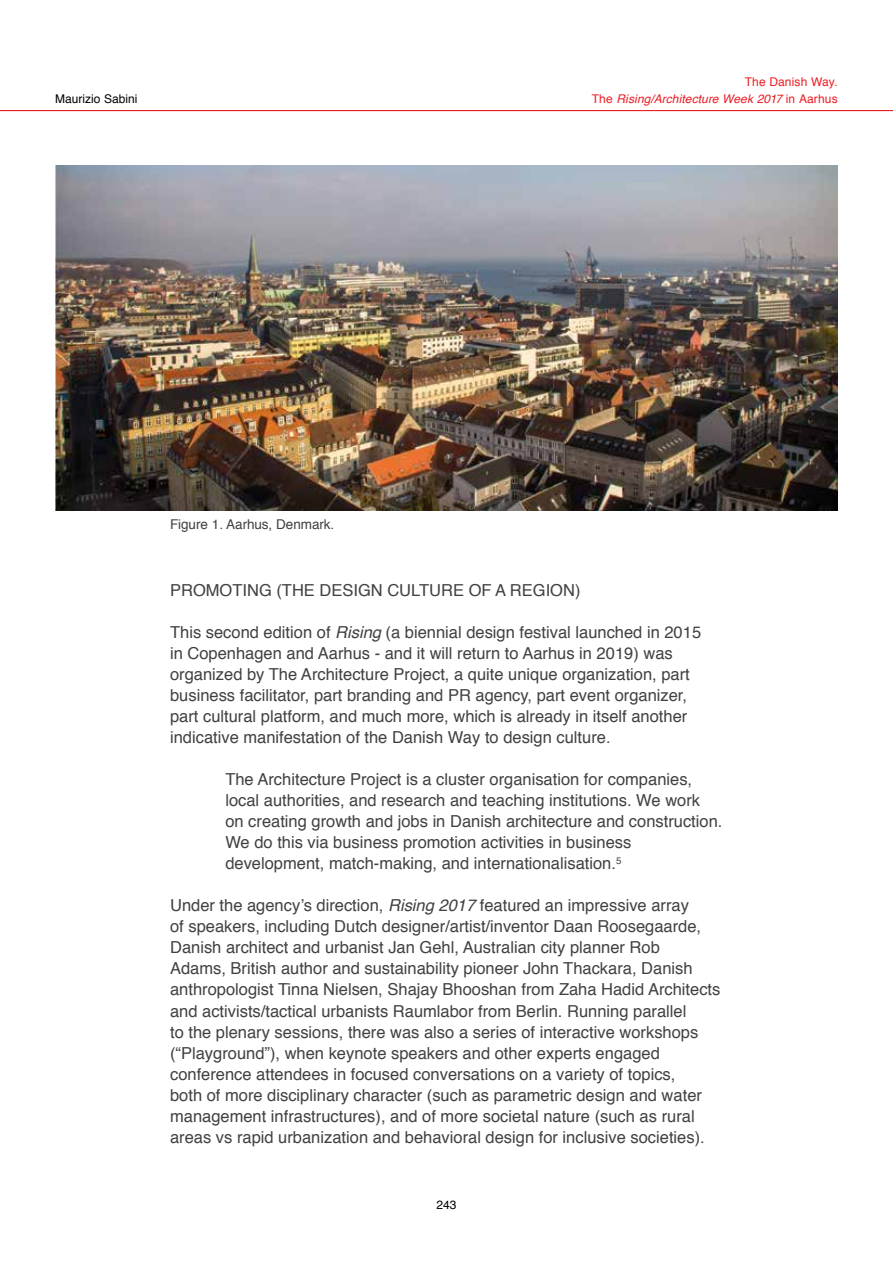
<style>
.page{position:relative;width:893px;height:1263px;background:#fff}
.page>*{position:absolute;margin:0;border:0;box-sizing:border-box;transform-origin:0 0}
.t1{font:16.5px/21px "Helvetica";color:#414042}
.t2{font:13.5px "Helvetica";letter-spacing:-.005em;color:#414042}
.t3{font:italic 12px/17.2px "Helvetica";letter-spacing:.01em;color:#ed1d24;text-align:right}
.t4{font:12px "Helvetica";color:#000}
.s1{font-style:normal}
.s2{font-style:italic}
</style>
<div class="page">
<hr style="left:0;top:110px;width:893px;height:1px;background:#ed1d24">
<img style="left:55px;top:166px;width:783px;height:344px">
<p class="t4" style="left:55px;top:90px;width:84px">Maurizio Sabini</p>
<p class="t3" style="left:592px;top:74px;width:247px"><span class="s1">The Danish Way.<br>The</span> Rising/Architecture Week 2017 <span class="s1">in Aarhus</span></p>
<p class="t2" style="left:170px;top:514px;width:166px">Figure 1. Aarhus, Denmark.</p>
<p class="t1" style="left:170px;top:581px;width:412px">PROMOTING (THE DESIGN CULTURE OF A REGION)</p>
<p class="t1" style="left:170px;top:623px;width:533px">This second edition of <span class="s2">Rising</span> (a biennial design festival launched in 2015 in Copenhagen and Aarhus - and it will return to Aarhus in 2019) was organized by The Architecture Project, a quite unique organization, part business facilitator, part branding and PR agency, part event organizer, part cultural platform, and much more, which is already in itself another indicative manifestation of the Danish Way to design culture.</p>
<p class="t1" style="left:225px;top:770px;width:499px">The Architecture Project is a cluster organisation for companies, local authorities, and research and teaching institutions. We work on creating growth and jobs in Danish architecture and construction.<br>We do this via business promotion activities in business development, match-making, and internationalisation.<sup>5</sup></p>
<p class="t1" style="left:170px;top:896px;width:552px">Under the agency’s direction, <span class="s2">Rising 2017</span> featured an impressive array<br>of speakers, including Dutch designer/artist/inventor Daan Roosegaarde, Danish architect and urbanist Jan Gehl, Australian city planner Rob<br>Adams, British author and sustainability pioneer John Thackara, Danish anthropologist Tinna Nielsen, Shajay Bhooshan from Zaha Hadid Architects and activists/tactical urbanists Raumlabor from Berlin. Running parallel<br>to the plenary sessions, there was also a series of interactive workshops (“Playground”), when keynote speakers and other experts engaged conference attendees in focused conversations on a variety of topics,<br>both of more disciplinary character (such as parametric design and water management infrastructures), and of more societal nature (such as rural areas vs rapid urbanization and behavioral design for inclusive societies).</p>
<p class="t4" style="left:436px;top:1195px;width:22px">243</p>
</div>
